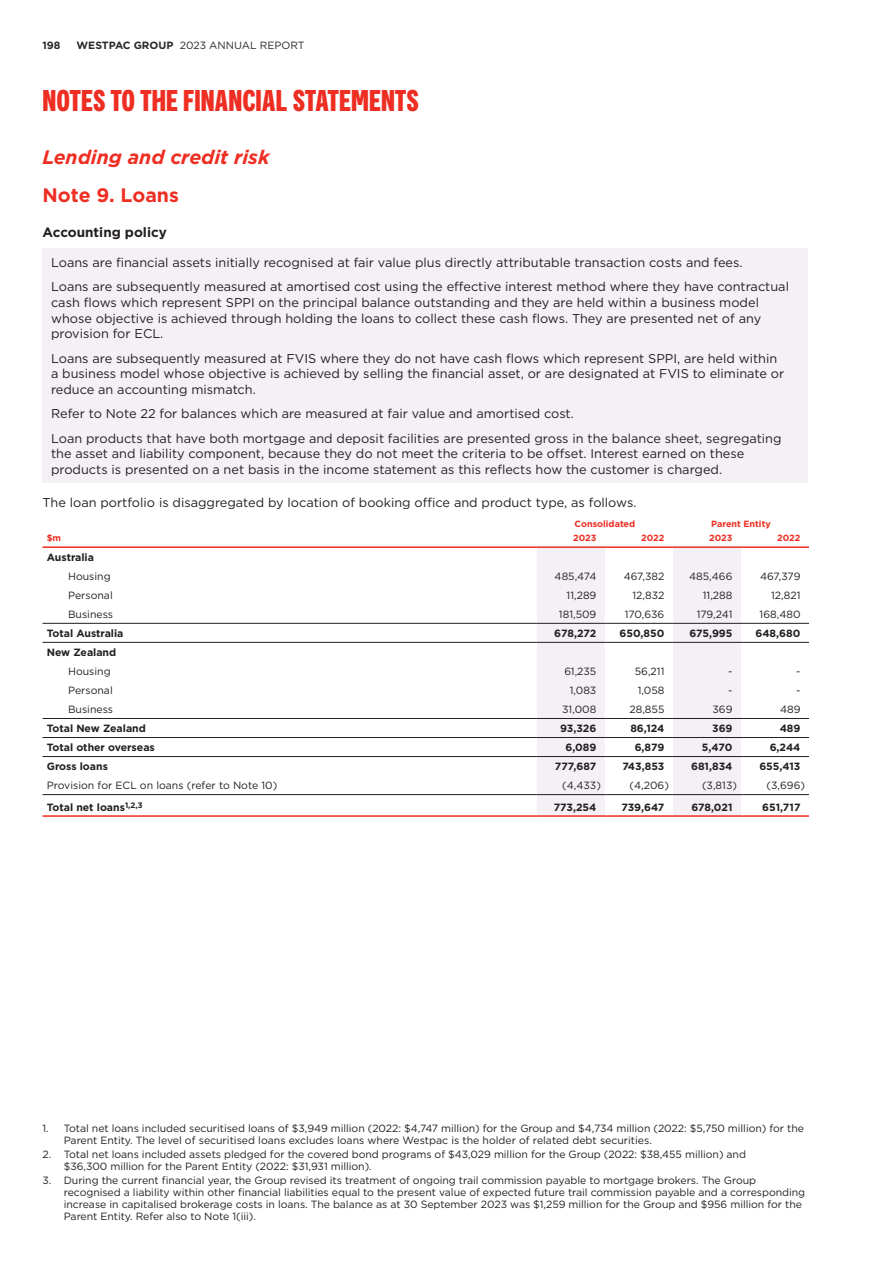
<style>
.page{position:relative;width:893px;height:1263px;background:#fff}
.page>*{position:absolute;margin:0;border:0;box-sizing:border-box;transform-origin:0 0}
.t1{font:700 30px "Westpac";color:#ee2e22}
.t2{font:italic 700 19.5px "Gotham";color:#ee2e22}
.t3{font:700 19.5px "Gotham";color:#ee2e22}
.t4{font:700 13.5px "Gotham";color:#231f20}
.t5{font:12.75px/15.8px "Gotham";color:#231f20}
.t6{font:10.5px/12px "Gotham";letter-spacing:-.005em;color:#231f20}
.t7{font:700 10.5px "Gotham";color:#231f20}
.t8{font:10.5px "Gotham";color:#2b292a}
.t9{font:700 10.5px "Gotham";color:#2b292a}
.t10{font:700 9px "Gotham";color:#ee2e22}
.s1{font-weight:700}
</style>
<div class="page">
<div style="left:43px;top:248px;width:765px;height:235px;background:#f5eff6"></div>
<svg style="left:537px;top:548px;width:204px;height:267px;fill:#f5eff6"></svg>
<hr style="left:43px;top:794px;width:494px;height:1px;background:#231f20">
<hr style="left:43px;top:815px;width:494px;height:2px;background:#ee2e22">
<hr style="left:537px;top:815px;width:68px;height:2px;background:#ee2e22">
<hr style="left:605px;top:815px;width:68px;height:2px;background:#ee2e22">
<hr style="left:673px;top:815px;width:68px;height:2px;background:#ee2e22">
<hr style="left:741px;top:815px;width:68px;height:2px;background:#ee2e22">
<hr style="left:43px;top:737px;width:494px;height:1px;background:#231f20">
<hr style="left:537px;top:794px;width:68px;height:1px;background:#231f20">
<hr style="left:605px;top:794px;width:68px;height:1px;background:#231f20">
<hr style="left:673px;top:794px;width:68px;height:1px;background:#231f20">
<hr style="left:741px;top:794px;width:68px;height:1px;background:#231f20">
<hr style="left:43px;top:756px;width:494px;height:1px;background:#231f20">
<hr style="left:537px;top:756px;width:68px;height:1px;background:#231f20">
<hr style="left:605px;top:756px;width:68px;height:1px;background:#231f20">
<hr style="left:673px;top:756px;width:68px;height:1px;background:#231f20">
<hr style="left:741px;top:756px;width:68px;height:1px;background:#231f20">
<hr style="left:537px;top:737px;width:68px;height:1px;background:#231f20">
<hr style="left:605px;top:737px;width:68px;height:1px;background:#231f20">
<hr style="left:673px;top:737px;width:68px;height:1px;background:#231f20">
<hr style="left:741px;top:737px;width:68px;height:1px;background:#231f20">
<hr style="left:43px;top:642px;width:494px;height:1px;background:#231f20">
<hr style="left:537px;top:718px;width:68px;height:1px;background:#231f20">
<hr style="left:605px;top:718px;width:68px;height:1px;background:#231f20">
<hr style="left:673px;top:718px;width:68px;height:1px;background:#231f20">
<hr style="left:741px;top:718px;width:68px;height:1px;background:#231f20">
<hr style="left:537px;top:642px;width:68px;height:1px;background:#231f20">
<hr style="left:605px;top:642px;width:68px;height:1px;background:#231f20">
<hr style="left:673px;top:642px;width:68px;height:1px;background:#231f20">
<hr style="left:741px;top:642px;width:68px;height:1px;background:#231f20">
<hr style="left:43px;top:546px;width:494px;height:2px;background:#ee2e22">
<hr style="left:537px;top:546px;width:68px;height:2px;background:#ee2e22">
<hr style="left:605px;top:546px;width:68px;height:2px;background:#ee2e22">
<hr style="left:673px;top:546px;width:68px;height:2px;background:#ee2e22">
<hr style="left:741px;top:546px;width:68px;height:2px;background:#ee2e22">
<hr style="left:537px;top:623px;width:68px;height:1px;background:#231f20">
<hr style="left:605px;top:623px;width:68px;height:1px;background:#231f20">
<hr style="left:673px;top:623px;width:68px;height:1px;background:#231f20">
<hr style="left:741px;top:623px;width:68px;height:1px;background:#231f20">
<hr style="left:43px;top:623px;width:494px;height:1px;background:#231f20">
<hr style="left:43px;top:718px;width:494px;height:1px;background:#231f20">
<p class="t9" style="left:43px;top:38px;width:19px">198</p>
<p class="t8" style="left:77px;top:38px;width:230px"><span class="s1">WESTPAC GROUP</span> 2023 ANNUAL REPORT</p>
<h1 class="t1" style="left:43px;top:82px;width:378px">NOTES TO THE FINANCIAL STATEMENTS</h1>
<h2 class="t2" style="left:43px;top:145px;width:229px">Lending and credit risk</h2>
<h2 class="t3" style="left:43px;top:182px;width:138px">Note 9. Loans</h2>
<p class="t4" style="left:43px;top:224px;width:126px">Accounting policy</p>
<p class="t5" style="left:51px;top:250px;width:739px;line-height:24.3px">Loans are financial assets initially recognised at fair value plus directly attributable transaction costs and fees.<br>Loans are subsequently measured at amortised cost using the effective interest method where they have contractual</p>
<p class="t5" style="left:51px;top:294px;width:712px">cash flows which represent SPPI on the principal balance outstanding and they are held within a business model whose objective is achieved through holding the loans to collect these cash flows. They are presented net of any provision for ECL.</p>
<p class="t5" style="left:51px;top:350px;width:735px">Loans are subsequently measured at FVIS where they do not have cash flows which represent SPPI, are held within a business model whose objective is achieved by selling the financial asset, or are designated at FVIS to eliminate or reduce an accounting mismatch.</p>
<p class="t5" style="left:51px;top:401px;width:732px;line-height:24.3px">Refer to Note 22 for balances which are measured at fair value and amortised cost.<br>Loan products that have both mortgage and deposit facilities are presented gross in the balance sheet, segregating</p>
<p class="t5" style="left:51px;top:446px;width:695px">the asset and liability component, because they do not meet the criteria to be offset. Interest earned on these products is presented on a net basis in the income statement as this reflects how the customer is charged.</p>
<p class="t5" style="left:43px;top:494px;width:595px">The loan portfolio is disaggregated by location of booking office and product type, as follows.</p>
<p class="t10" style="left:575px;top:518px;width:62px">Consolidated</p>
<p class="t10" style="left:711px;top:518px;width:61px">Parent Entity</p>
<p class="t10" style="left:47px;top:532px;width:16px">$m</p>
<p class="t10" style="left:573px;top:532px;width:25px">2023</p>
<p class="t10" style="left:641px;top:532px;width:25px">2022</p>
<p class="t10" style="left:709px;top:532px;width:25px">2023</p>
<p class="t10" style="left:777px;top:532px;width:25px">2022</p>
<p class="t7" style="left:47px;top:550px;width:49px">Australia</p>
<p class="t6" style="left:68px;top:570px;width:44px">Housing</p>
<p class="t6" style="left:555px;top:570px;width:43px">485,474</p>
<p class="t6" style="left:624px;top:570px;width:42px">467,382</p>
<p class="t6" style="left:689px;top:570px;width:45px">485,466</p>
<p class="t6" style="left:760px;top:570px;width:42px">467,379</p>
<p class="t6" style="left:68px;top:589px;width:46px">Personal</p>
<p class="t6" style="left:567px;top:589px;width:31px">11,289</p>
<p class="t6" style="left:632px;top:589px;width:33px">12,832</p>
<p class="t6" style="left:703px;top:589px;width:31px">11,288</p>
<p class="t6" style="left:771px;top:589px;width:31px">12,821</p>
<p class="t6" style="left:68px;top:608px;width:47px">Business</p>
<p class="t6" style="left:559px;top:608px;width:39px">181,509</p>
<p class="t6" style="left:625px;top:608px;width:41px">170,636</p>
<p class="t6" style="left:697px;top:608px;width:37px">179,241</p>
<p class="t6" style="left:760px;top:608px;width:42px">168,480</p>
<p class="t7" style="left:47px;top:626px;width:78px">Total Australia</p>
<p class="t7" style="left:554px;top:626px;width:44px">678,272</p>
<p class="t7" style="left:619px;top:626px;width:46px">650,850</p>
<p class="t7" style="left:689px;top:626px;width:45px">675,995</p>
<p class="t7" style="left:755px;top:626px;width:47px">648,680</p>
<p class="t7" style="left:47px;top:645px;width:71px">New Zealand</p>
<p class="t6" style="left:68px;top:665px;width:44px">Housing</p>
<p class="t6" style="left:564px;top:665px;width:34px">61,235</p>
<p class="t6" style="left:635px;top:665px;width:31px">56,211</p>
<p class="t6" style="left:728px;top:665px;width:6px">-</p>
<p class="t6" style="left:796px;top:665px;width:6px">-</p>
<p class="t6" style="left:68px;top:684px;width:46px">Personal</p>
<p class="t6" style="left:570px;top:684px;width:28px">1,083</p>
<p class="t6" style="left:638px;top:684px;width:28px">1,058</p>
<p class="t6" style="left:728px;top:684px;width:6px">-</p>
<p class="t6" style="left:796px;top:684px;width:6px">-</p>
<p class="t6" style="left:68px;top:703px;width:47px">Business</p>
<p class="t6" style="left:562px;top:703px;width:36px">31,008</p>
<p class="t6" style="left:629px;top:703px;width:36px">28,855</p>
<p class="t6" style="left:712px;top:703px;width:21px">369</p>
<p class="t6" style="left:780px;top:703px;width:22px">489</p>
<p class="t7" style="left:47px;top:721px;width:101px">Total New Zealand</p>
<p class="t7" style="left:560px;top:721px;width:38px">93,326</p>
<p class="t7" style="left:630px;top:721px;width:36px">86,124</p>
<p class="t7" style="left:712px;top:721px;width:22px">369</p>
<p class="t7" style="left:780px;top:721px;width:22px">489</p>
<p class="t7" style="left:47px;top:740px;width:110px">Total other overseas</p>
<p class="t7" style="left:565px;top:740px;width:32px">6,089</p>
<p class="t7" style="left:635px;top:740px;width:31px">6,879</p>
<p class="t7" style="left:702px;top:740px;width:32px">5,470</p>
<p class="t7" style="left:770px;top:740px;width:32px">6,244</p>
<p class="t7" style="left:47px;top:759px;width:63px">Gross loans</p>
<p class="t7" style="left:555px;top:759px;width:43px">777,687</p>
<p class="t7" style="left:622px;top:759px;width:44px">743,853</p>
<p class="t7" style="left:691px;top:759px;width:43px">681,834</p>
<p class="t7" style="left:759px;top:759px;width:43px">655,413</p>
<p class="t6" style="left:47px;top:779px;width:232px">Provision for ECL on loans (refer to Note 10)</p>
<p class="t6" style="left:562px;top:779px;width:40px">(4,433)</p>
<p class="t6" style="left:630px;top:779px;width:41px">(4,206)</p>
<p class="t6" style="left:702px;top:779px;width:36px">(3,813)</p>
<p class="t6" style="left:767px;top:779px;width:40px">(3,696)</p>
<p class="t7" style="left:47px;top:800px;width:97px">Total net loans<sup>1,2,3</sup></p>
<p class="t7" style="left:554px;top:800px;width:44px">773,254</p>
<p class="t7" style="left:621px;top:800px;width:44px">739,647</p>
<p class="t7" style="left:691px;top:800px;width:43px">678,021</p>
<p class="t7" style="left:762px;top:800px;width:40px">651,717</p>
<p class="t6" style="left:64px;top:1122px;width:742px;text-indent:-21px">1. Total net loans included securitised loans of $3,949 million (2022: $4,747 million) for the Group and $4,734 million (2022: $5,750 million) for the<br>Parent Entity. The level of securitised loans excludes loans where Westpac is the holder of related debt securities.</p>
<p class="t6" style="left:64px;top:1148px;width:684px;text-indent:-21px">2. Total net loans included assets pledged for the covered bond programs of $43,029 million for the Group (2022: $38,455 million) and $36,300 million for the Parent Entity (2022: $31,931 million).</p>
<p class="t6" style="left:64px;top:1174px;width:743px;text-indent:-21px">3. During the current financial year, the Group revised its treatment of ongoing trail commission payable to mortgage brokers. The Group recognised a liability within other financial liabilities equal to the present value of expected future trail commission payable and a corresponding increase in capitalised brokerage costs in loans. The balance as at 30 September 2023 was $1,259 million for the Group and $956 million for the Parent Entity. Refer also to Note 1(iii).</p>
</div>
